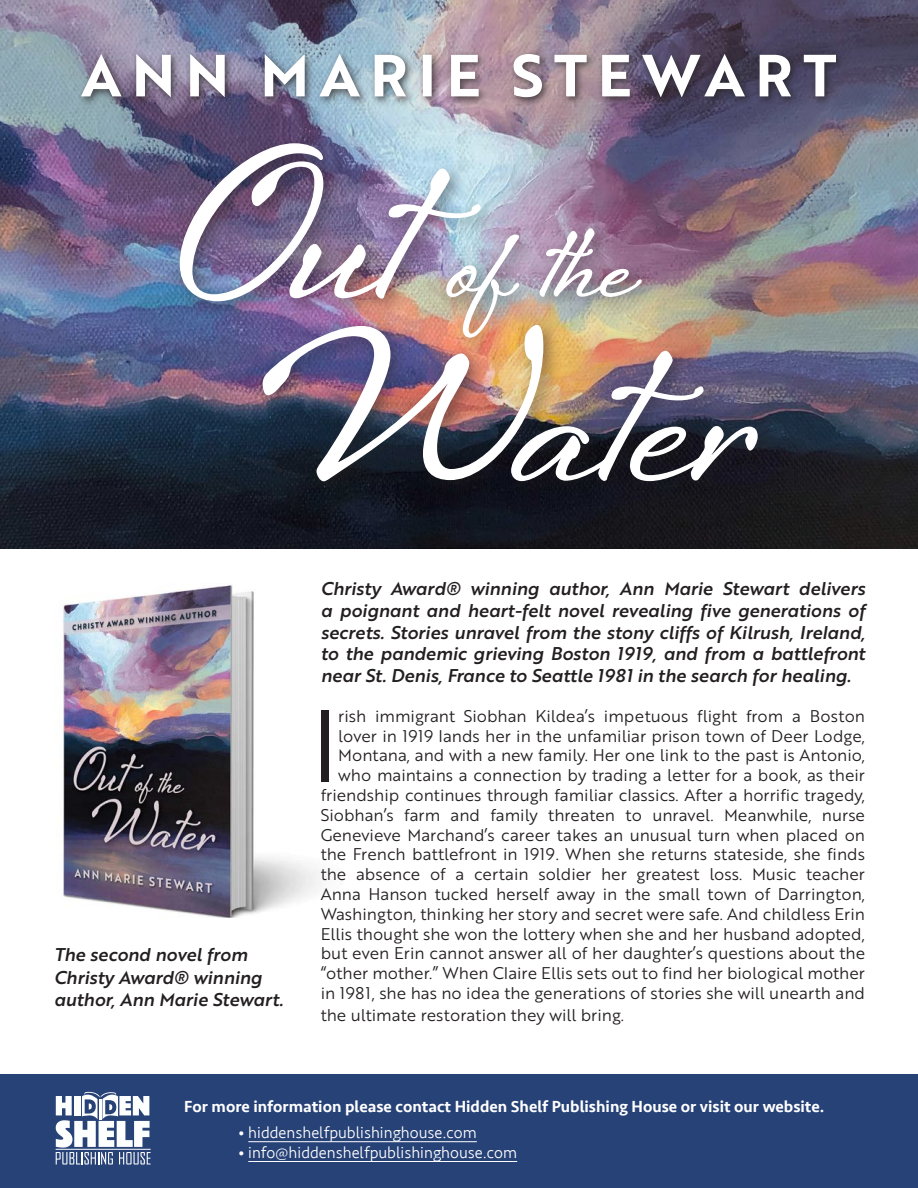
<style>
.page{position:relative;width:918px;height:1188px;background:#fff}
.page>*{position:absolute;margin:0;border:0;box-sizing:border-box;transform-origin:0 0}
.t1{font:99px "Brother 1816 Book";color:#231f20}
.t2{font:18px/21.6px "Brother 1816 Medium Italic";color:#231f20;text-align:justify}
.t3{font:16.5px/19.8px "Brother 1816 Book";color:#231f20;text-align:right}
.t4{font:500 16.5px "Seravek";color:#fff}
.t5{font:300 16.5px "Seravek";color:#fff}
</style>
<div class="page">
<div style="left:0;top:1075px;width:918px;height:113px;background:#274277"></div>
<svg style="left:56px;top:1092px;width:95px;height:73px"></svg>
<hr style="left:248px;top:1141px;width:229px;height:1px;background:#fff">
<hr style="left:248px;top:1161px;width:269px;height:1px;background:#fff">
<img style="left:62px;top:585px;width:257px;height:332px">
<img style="left:0;top:0;width:918px;height:548px">
<div style="left:170px;top:133px;width:330px;height:188px;background:#231f20;opacity:.5"></div>
<img style="left:179px;top:143px;width:303px;height:159px">
<div style="left:253px;top:316px;width:524px;height:185px;background:#231f20;opacity:.5"></div>
<img style="left:262px;top:324px;width:496px;height:158px">
<div style="left:436px;top:219px;width:224px;height:138px;background:#231f20;opacity:.5"></div>
<img style="left:227px;top:206px;width:464px;height:134px">
<div style="left:77px;top:49px;width:769px;height:58px;background:#231f20;opacity:.75"></div>
<img style="left:81px;top:54px;width:755px;height:56px">
<p class="t2" style="left:54px;top:943px;width:231px;line-height:22.5px;text-align:left">The second novel from<br>Christy Award® winning author, Ann Marie Stewart.</p>
<p class="t2" style="left:321px;top:577px;width:546px">Christy Award® winning author, Ann Marie Stewart delivers a poignant and heart-felt novel revealing five generations of secrets. Stories unravel from the stony cliffs of Kilrush, Ireland, to the pandemic grieving Boston 1919, and from a battlefront near St. Denis, France to Seattle 1981 in the search for healing.</p>
<p class="t1" style="left:311px;top:673px;width:29px">I</p>
<p class="t3" style="left:321px;top:705px;width:546px">rish immigrant Siobhan Kildea’s impetuous flight from a Boston lover in 1919 lands her in the unfamiliar prison town of Deer Lodge, Montana, and with a new family. Her one link to the past is Antonio, who maintains a connection by trading a letter for a book, as their friendship continues through familiar classics. After a horrific tragedy, Siobhan’s farm and family threaten to unravel. Meanwhile, nurse Genevieve Marchand’s career takes an unusual turn when placed on the French battlefront in 1919. When she returns stateside, she finds the absence of a certain soldier her greatest loss. Music teacher Anna Hanson tucked herself away in the small town of Darrington, Washington, thinking her story and secret were safe. And childless Erin Ellis thought she won the lottery when she and her husband adopted, but even Erin cannot answer all of her daughter’s questions about the “other mother.” When Claire Ellis sets out to find her biological mother in 1981, she has no idea the generations of stories she will unearth and</p>
<p class="t3" style="left:321px;top:1004px;width:305px">the ultimate restoration they will bring.</p>
<p class="t4" style="left:184px;top:1096px;width:642px">For more information please contact Hidden Shelf Publishing House or visit our website.</p>
<p class="t5" style="left:238px;top:1123px;width:240px">• hiddenshelfpublishinghouse.com</p>
<p class="t5" style="left:238px;top:1143px;width:281px">• info@hiddenshelfpublishinghouse.com</p>
</div>
